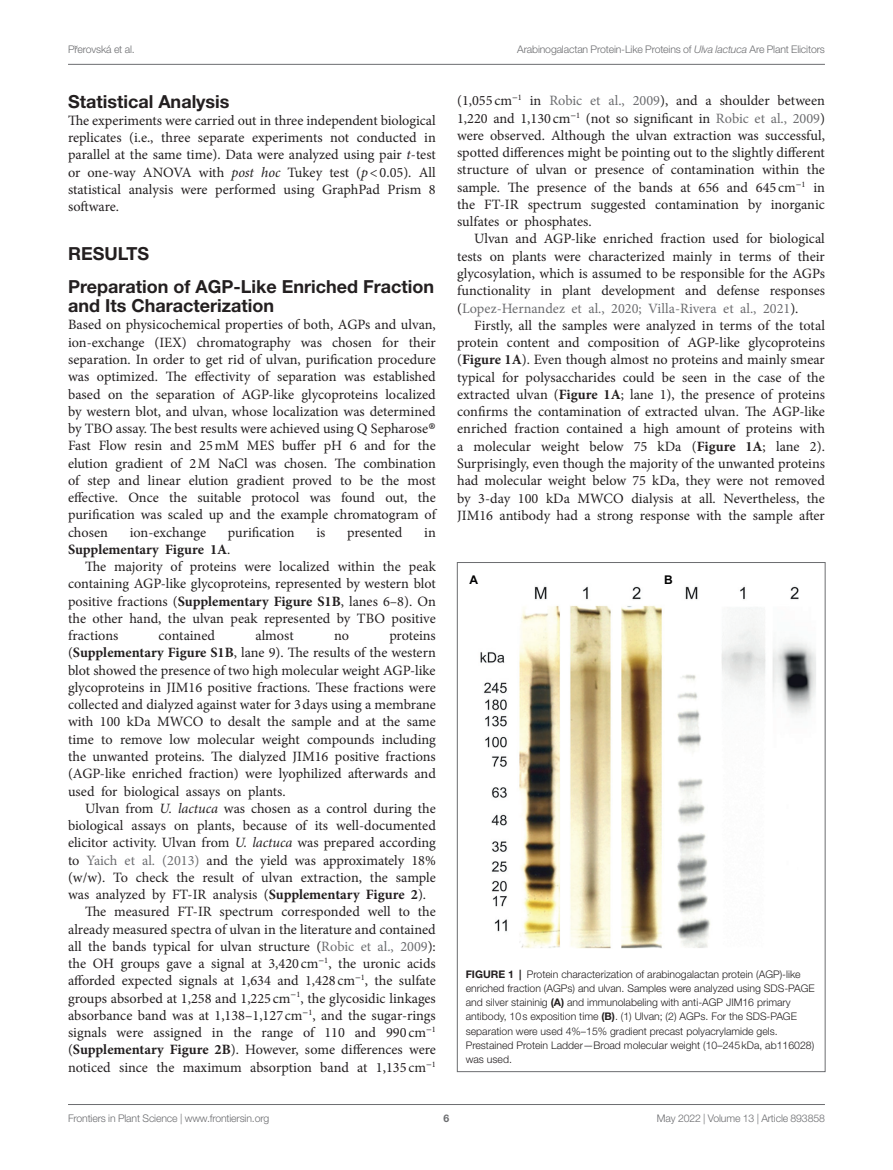
<style>
.page{position:relative;width:893px;height:1170px;background:#fff}
.page>*{position:absolute;margin:0;border:0;box-sizing:border-box;transform-origin:0 0}
.HEAD_2_after_HEAD_1{font:700 18px/18.8px "Helvetica Neue LT Std";color:#231f20}
.HEAD_2{font:700 18px "Helvetica Neue LT Std";color:#231f20}
.HEAD_1{font:700 18px "Helvetica Neue LT Std";color:#231f20}
.TEXT{font:14.25px/17.2px "Minion Pro";color:#231f20;text-align:justify}
.TEXT_FLUSH{font:14.25px/17.2px "Minion Pro";color:#231f20;text-align:justify}
.TEXT_FLUSH-2{font:700 14.25px "Minion Pro";letter-spacing:-.005em;color:#231f20}
.t1{font:700 12px "Arial";color:#000001}
.FIG_LEG{font:300 10.5px/14.2px "Helvetica Neue LT Std";color:#231f20}
.t2{font:300 10.5px "Helvetica Neue LT Std";letter-spacing:-.015em;color:#6c6d70}
.t3{font:10.5px "Gentium Plus";color:#6c6d70}
.t4{font:700 10.5px "Helvetica Neue LT Std";color:#6c6d70}
.s1{font-style:italic}
.s2{font-size:22.5px}
.s3{font-weight:400}
.s4{font-weight:700}
.s5{color:#6c6d70}
</style>
<div class="page">
<hr style="left:68px;top:64px;width:757px;height:1px;background:#6c6d70">
<hr style="left:68px;top:1104px;width:757px;height:1px;background:#6c6d70">
<img style="left:480px;top:586px;width:336px;height:362px">
<p class="t3" style="left:79px;top:39px;width:6px">̌</p>
<p class="t2" style="left:517px;top:42px;width:309px">Arabinogalactan Protein-Like Proteins of <span class="s1">Ulva lactuca</span> Are Plant Elicitors</p>
<p class="t2" style="left:68px;top:42px;width:68px">Prerovská et al.</p>
<p class="HEAD_2" style="left:68px;top:90px;width:163px">Statistical Analysis</p>
<p class="TEXT_FLUSH" style="left:68px;top:112px;width:369px">The experiments were carried out in three independent biological replicates (i.e., three separate experiments not conducted in parallel at the same time). Data were analyzed using pair <span class="s1">t</span>-test or one-way ANOVA with <span class="s1">post hoc</span> Tukey test (<span class="s1">p</span>&lt;0.05). All statistical analysis were performed using GraphPad Prism 8 software.</p>
<p class="HEAD_1" style="left:68px;top:243px;width:83px">RESULTS</p>
<p class="HEAD_2_after_HEAD_1" style="left:68px;top:277px;width:367px">Preparation of AGP-Like Enriched Fraction and Its Characterization</p>
<p class="TEXT_FLUSH" style="left:68px;top:316px;width:369px">Based on physicochemical properties of both, AGPs and ulvan, ion-exchange (IEX) chromatography was chosen for their separation. In order to get rid of ulvan, purification procedure was optimized. The effectivity of separation was established based on the separation of AGP-like glycoproteins localized by western blot, and ulvan, whose localization was determined by TBO assay. The best results were achieved using Q Sepharose<span class="s2">® </span>Fast Flow resin and 25mM MES buffer pH 6 and for the elution gradient of 2M NaCl was chosen. The combination of step and linear elution gradient proved to be the most effective. Once the suitable protocol was found out, the purification was scaled up and the example chromatogram of chosen</p>
<p class="TEXT_FLUSH" style="left:130px;top:523px;width:78px">ion-exchange</p>
<p class="TEXT_FLUSH" style="left:228px;top:523px;width:68px">purification</p>
<p class="TEXT_FLUSH" style="left:316px;top:523px;width:11px">is</p>
<p class="TEXT_FLUSH" style="left:347px;top:523px;width:57px">presented</p>
<p class="TEXT_FLUSH" style="left:424px;top:523px;width:13px">in</p>
<p class="TEXT_FLUSH-2" style="left:68px;top:539px;width:164px">Supplementary Figure 1A<span class="s3">.</span></p>
<p class="TEXT" style="left:68px;top:558px;width:369px;text-indent:17px">The majority of proteins were localized within the peak containing AGP-like glycoproteins, represented by western blot positive fractions (<span class="s4">Supplementary Figure S1B</span>, lanes 6–8). On the other hand, the ulvan peak represented by TBO positive fractions</p>
<p class="TEXT" style="left:159px;top:627px;width:58px">contained</p>
<p class="TEXT" style="left:255px;top:627px;width:40px">almost</p>
<p class="TEXT" style="left:334px;top:627px;width:17px">no</p>
<p class="TEXT" style="left:68px;top:627px;width:369px;text-indent:321px">proteins (<span class="s4">Supplementary Figure S1B</span>, lane 9). The results of the western blot showed the presence of two high molecular weight AGP-like glycoproteins in JIM16 positive fractions. These fractions were collected and dialyzed against water for 3days using a membrane with 100 kDa MWCO to desalt the sample and at the same time to remove low molecular weight compounds including the unwanted proteins. The dialyzed JIM16 positive fractions (AGP-like enriched fraction) were lyophilized afterwards and used for biological assays on plants.</p>
<p class="TEXT" style="left:68px;top:799px;width:369px;text-indent:17px">Ulvan from <span class="s1">U. lactuca</span> was chosen as a control during the biological assays on plants, because of its well-documented elicitor activity. Ulvan from <span class="s1">U. lactuca</span> was prepared according to <span class="s5">Yaich et al. (2013)</span> and the yield was approximately 18% (w/w). To check the result of ulvan extraction, the sample was analyzed by FT-IR analysis (<span class="s4">Supplementary Figure 2</span>).</p>
<p class="TEXT" style="left:68px;top:903px;width:369px;text-indent:17px">The measured FT-IR spectrum corresponded well to the already measured spectra of ulvan in the literature and contained all the bands typical for ulvan structure (<span class="s5">Robic et al., 2009</span>): the OH groups gave a signal at 3,420 cm<sup>−</sup><sup>1</sup>, the uronic acids afforded expected signals at 1,634 and 1,428 cm<sup>−</sup><sup>1</sup>, the sulfate groups absorbed at 1,258 and 1,225 cm<sup>−</sup><sup>1</sup>, the glycosidic linkages absorbance band was at 1,138–1,127 cm<sup>−</sup><sup>1</sup>, and the sugar-rings signals were assigned in the range of 110 and 990 cm<sup>−</sup><sup>1 </sup>(<span class="s4">Supplementary Figure 2B</span>). However, some differences were noticed since the maximum absorption band at 1,135 cm<sup>−</sup><sup>1</sup></p>
<p class="TEXT" style="left:457px;top:92px;width:369px">(1,055 cm<sup>−</sup><sup>1</sup> in <span class="s5">Robic et al., 2009</span>), and a shoulder between 1,220 and 1,130 cm<sup>−</sup><sup>1</sup> (not so significant in <span class="s5">Robic et al., 2009</span>) were observed. Although the ulvan extraction was successful, spotted differences might be pointing out to the slightly different structure of ulvan or presence of contamination within the sample. The presence of the bands at 656 and 645 cm<sup>−</sup><sup>1</sup> in the FT-IR spectrum suggested contamination by inorganic sulfates or phosphates.</p>
<p class="TEXT" style="left:457px;top:230px;width:369px;text-indent:17px">Ulvan and AGP-like enriched fraction used for biological tests on plants were characterized mainly in terms of their glycosylation, which is assumed to be responsible for the AGPs functionality in plant development and defense responses (<span class="s5">Lopez-Hernandez et al., 2020; Villa-Rivera et al., 2021</span>).</p>
<p class="TEXT" style="left:457px;top:317px;width:369px;text-indent:17px">Firstly, all the samples were analyzed in terms of the total protein content and composition of AGP-like glycoproteins (<span class="s4">Figure 1A</span>). Even though almost no proteins and mainly smear typical for polysaccharides could be seen in the case of the extracted ulvan (<span class="s4">Figure 1A</span>; lane 1), the presence of proteins confirms the contamination of extracted ulvan. The AGP-like enriched fraction contained a high amount of proteins with a molecular weight below 75 kDa (<span class="s4">Figure 1A</span>; lane 2).<br>Surprisingly, even though the majority of the unwanted proteins had molecular weight below 75 kDa, they were not removed by 3-day 100 kDa MWCO dialysis at all. Nevertheless, the JIM16 antibody had a strong response with the sample after</p>
<p class="t1" style="left:470px;top:571px;width:10px">A</p>
<p class="t1" style="left:664px;top:571px;width:10px">B</p>
<p class="FIG_LEG" style="left:466px;top:966px;width:350px"><span class="s4">FIGURE 1 |</span> Protein characterization of arabinogalactan protein (AGP)-like enriched fraction (AGPs) and ulvan. Samples were analyzed using SDS-PAGE and silver staininig <span class="s4">(A)</span> and immunolabeling with anti-AGP JIM16 primary antibody, 10s exposition time <span class="s4">(B)</span>. (1) Ulvan; (2) AGPs. For the SDS-PAGE separation were used 4%–15% gradient precast polyacrylamide gels.<br>Prestained Protein Ladder—Broad molecular weight (10–245kDa, ab116028) was used.</p>
<p class="t2" style="left:68px;top:1111px;width:203px">Frontiers in Plant Science | www.frontiersin.org</p>
<p class="t4" style="left:444px;top:1111px;width:7px">6</p>
<p class="t2" style="left:657px;top:1111px;width:169px">May 2022 | Volume 13 | Article 893858</p>
</div>
